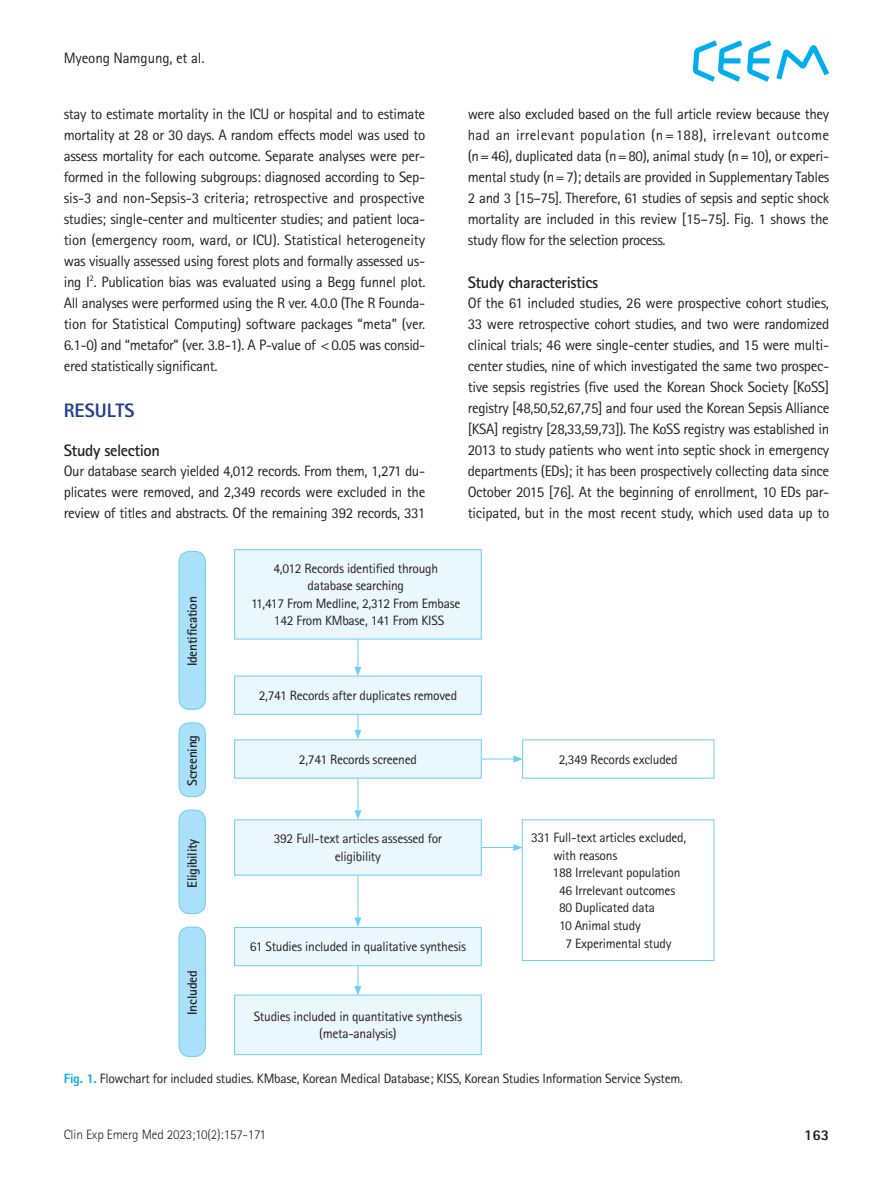
<style>
.page{position:relative;width:893px;height:1191px;background:#fff}
.page>*{position:absolute;margin:0;border:0;box-sizing:border-box;transform-origin:0 0}
.본문대제목{font:800 19.5px "Rotis Sans Serif Std";color:#253f8e}
.본문중제목{font:700 16.5px "Rotis Sans Serif Std";letter-spacing:-.025em;color:#231f20}
.본문{font:15px/21px "Rotis Sans Serif Std";letter-spacing:-.025em;color:#231f20;text-align:justify}
.t1{font:800 15px "Rotis Sans Serif Std";color:#231f20}
.그림지문{font:13.5px/17.5px "Rotis Sans Serif Std";letter-spacing:-.02em;color:#231f20;text-align:center}
.표제목그림캡션{font:13.5px "Rotis Sans Serif Std";letter-spacing:-.02em;color:#231f20}
.그림지문-2{font:700 13.5px "Rotis Sans Serif Std";letter-spacing:-.02em;color:#231f20}
.t2{font:300 13.5px "Rotis Sans Serif Std";letter-spacing:-.01em;color:#231f20}
.s1{font-weight:800;color:#00aeef}
</style>
<div class="page">
<svg style="left:693px;top:40px;width:136px;height:42px"></svg>
<hr style="left:358px;top:635px;width:1px;height:34px;background:#6bcff6">
<svg style="left:354px;top:667px;width:7px;height:8px"></svg>
<hr style="left:358px;top:698px;width:1px;height:34px;background:#6bcff6">
<svg style="left:354px;top:730px;width:7px;height:9px"></svg>
<hr style="left:358px;top:778px;width:1px;height:34px;background:#6bcff6">
<svg style="left:354px;top:810px;width:7px;height:9px"></svg>
<hr style="left:481px;top:758px;width:35px;height:1px;background:#6bcff6">
<svg style="left:513px;top:755px;width:9px;height:7px"></svg>
<hr style="left:481px;top:847px;width:35px;height:1px;background:#6bcff6">
<svg style="left:513px;top:844px;width:9px;height:7px"></svg>
<hr style="left:358px;top:870px;width:1px;height:49px;background:#6bcff6">
<svg style="left:354px;top:917px;width:7px;height:10px"></svg>
<hr style="left:358px;top:948px;width:1px;height:40px;background:#6bcff6">
<svg style="left:354px;top:986px;width:7px;height:8px"></svg>
<div style="left:235px;top:550px;width:246px;height:89px;background:#eaf7fd"></div>
<div style="left:234px;top:549px;width:248px;height:90px;border:1px solid #6bcff6"></div>
<div style="left:235px;top:820px;width:246px;height:55px;background:#eaf7fd"></div>
<div style="left:234px;top:819px;width:248px;height:56px;border:1px solid #6bcff6"></div>
<div style="left:235px;top:927px;width:246px;height:38px;background:#eaf7fd"></div>
<div style="left:234px;top:927px;width:248px;height:39px;border:1px solid #6bcff6"></div>
<div style="left:235px;top:995px;width:246px;height:59px;background:#eaf7fd"></div>
<div style="left:234px;top:994px;width:248px;height:61px;border:1px solid #6bcff6"></div>
<div style="left:235px;top:676px;width:246px;height:38px;background:#eaf7fd"></div>
<div style="left:234px;top:675px;width:248px;height:39px;border:1px solid #6bcff6"></div>
<div style="left:235px;top:740px;width:246px;height:38px;background:#eaf7fd"></div>
<div style="left:234px;top:739px;width:248px;height:39px;border:1px solid #6bcff6"></div>
<div style="left:522px;top:739px;width:192px;height:39px;border:1px solid #6bcff6"></div>
<div style="left:522px;top:819px;width:192px;height:142px;border:1px solid #6bcff6"></div>
<div style="left:179px;top:551px;width:26px;height:158px;background:#aae0f9;border-radius:11px"></div>
<div style="left:179px;top:551px;width:27px;height:158px;border:1px solid #6bcff6;border-radius:11px"></div>
<div style="left:179px;top:927px;width:26px;height:129px;background:#aae0f9;border-radius:11px"></div>
<div style="left:179px;top:926px;width:27px;height:130px;border:1px solid #6bcff6;border-radius:11px"></div>
<div style="left:179px;top:810px;width:26px;height:103px;background:#aae0f9;border-radius:11px"></div>
<div style="left:179px;top:809px;width:27px;height:105px;border:1px solid #6bcff6;border-radius:11px"></div>
<div style="left:179px;top:723px;width:26px;height:73px;background:#aae0f9;border-radius:11px"></div>
<div style="left:179px;top:722px;width:27px;height:75px;border:1px solid #6bcff6;border-radius:11px"></div>
<p class="본문" style="left:64px;top:47px;width:142px">Myeong Namgung, et al.</p>
<p class="본문" style="left:64px;top:103px;width:363px">stay to estimate mortality in the ICU or hospital and to estimate mortality at 28 or 30 days. A random effects model was used to assess mortality for each outcome. Separate analyses were per&shy;formed in the following subgroups: diagnosed according to Sep&shy;sis-3 and non-Sepsis-3 criteria; retrospective and prospective studies; single-center and multicenter studies; and patient loca&shy;tion (emergency room, ward, or ICU). Statistical heterogeneity was visually assessed using forest plots and formally assessed us&shy;ing I<sup>2</sup>. Publication bias was evaluated using a Begg funnel plot.<br>All analyses were performed using the R ver. 4.0.0 (The R Founda&shy;tion for Statistical Computing) software packages “meta” (ver.<br>6.1-0) and “metafor” (ver. 3.8-1). A P-value of &lt;0.05 was consid&shy;ered statistically significant.</p>
<p class="본문대제목" style="left:64px;top:398px;width:72px">RESULTS</p>
<p class="본문중제목" style="left:64px;top:440px;width:98px">Study selection</p>
<p class="본문" style="left:64px;top:460px;width:363px">Our database search yielded 4,012 records. From them, 1,271 du&shy;plicates were removed, and 2,349 records were excluded in the review of titles and abstracts. Of the remaining 392 records, 331</p>
<p class="본문" style="left:468px;top:103px;width:363px">were also excluded based on the full article review because they had an irrelevant population (n =188), irrelevant outcome (n=46), duplicated data (n=80), animal study (n=10), or experi&shy;mental study (n=7); details are provided in Supplementary Tables 2 and 3 [15–75]. Therefore, 61 studies of sepsis and septic shock mortality are included in this review [15–75]. Fig. 1 shows the study flow for the selection process.</p>
<p class="본문중제목" style="left:468px;top:272px;width:132px">Study characteristics</p>
<p class="본문" style="left:468px;top:292px;width:363px">Of the 61 included studies, 26 were prospective cohort studies, 33 were retrospective cohort studies, and two were randomized clinical trials; 46 were single-center studies, and 15 were multi&shy;center studies, nine of which investigated the same two prospec&shy;tive sepsis registries (five used the Korean Shock Society [KoSS] registry [48,50,52,67,75] and four used the Korean Sepsis Alliance [KSA] registry [28,33,59,73]). The KoSS registry was established in 2013 to study patients who went into septic shock in emergency departments (EDs); it has been prospectively collecting data since October 2015 [76]. At the beginning of enrollment, 10 EDs par&shy;ticipated, but in the most recent study, which used data up to</p>
<p class="그림지문-2" style="left:184px;top:666px;width:72px;rotate:-90deg">Identification</p>
<p class="그림지문" style="left:273px;top:559px;width:166px">4,012 Records identified through</p>
<p class="그림지문" style="left:307px;top:577px;width:98px">database searching</p>
<p class="그림지문" style="left:251px;top:594px;width:211px">11,417 From Medline, 2,312 From Embase</p>
<p class="그림지문" style="left:274px;top:612px;width:172px">142 From KMbase, 141 From KISS</p>
<p class="그림지문" style="left:259px;top:686px;width:200px">2,741 Records after duplicates removed</p>
<p class="그림지문-2" style="left:184px;top:786px;width:53px;rotate:-90deg">Screening</p>
<p class="그림지문-2" style="left:184px;top:887px;width:51px;rotate:-90deg">Eligibility</p>
<p class="그림지문-2" style="left:184px;top:1014px;width:46px;rotate:-90deg">Included</p>
<p class="그림지문" style="left:299px;top:750px;width:120px">2,741 Records screened</p>
<p class="그림지문" style="left:559px;top:750px;width:121px">2,349 Records excluded</p>
<p class="그림지문" style="left:274px;top:830px;width:170px">392 Full-text articles assessed for</p>
<p class="그림지문" style="left:335px;top:847px;width:48px">eligibility</p>
<p class="그림지문" style="left:250px;top:937px;width:218px">61 Studies included in qualitative synthesis</p>
<p class="그림지문" style="left:254px;top:1007px;width:210px">Studies included in quantitative synthesis (meta-analysis)</p>
<p class="그림지문" style="left:553px;top:828px;width:134px;text-align:left;text-indent:-22px">331 Full-text articles excluded, with reasons</p>
<p class="그림지문" style="left:553px;top:864px;width:129px">188 Irrelevant population</p>
<p class="그림지문" style="left:559px;top:881px;width:118px">46 Irrelevant outcomes</p>
<p class="그림지문" style="left:559px;top:899px;width:97px">80 Duplicated data</p>
<p class="그림지문" style="left:559px;top:916px;width:83px">10 Animal study</p>
<p class="그림지문" style="left:565px;top:934px;width:108px">7 Experimental study</p>
<p class="표제목그림캡션" style="left:64px;top:1071px;width:621px"><span class="s1">Fig. 1.</span> Flowchart for included studies. KMbase, Korean Medical Database; KISS, Korean Studies Information Service System.</p>
<p class="t2" style="left:64px;top:1126px;width:204px">Clin Exp Emerg Med 2023;10(2):157-171</p>
<p class="t1" style="left:804px;top:1125px;width:27px">163</p>
</div>
